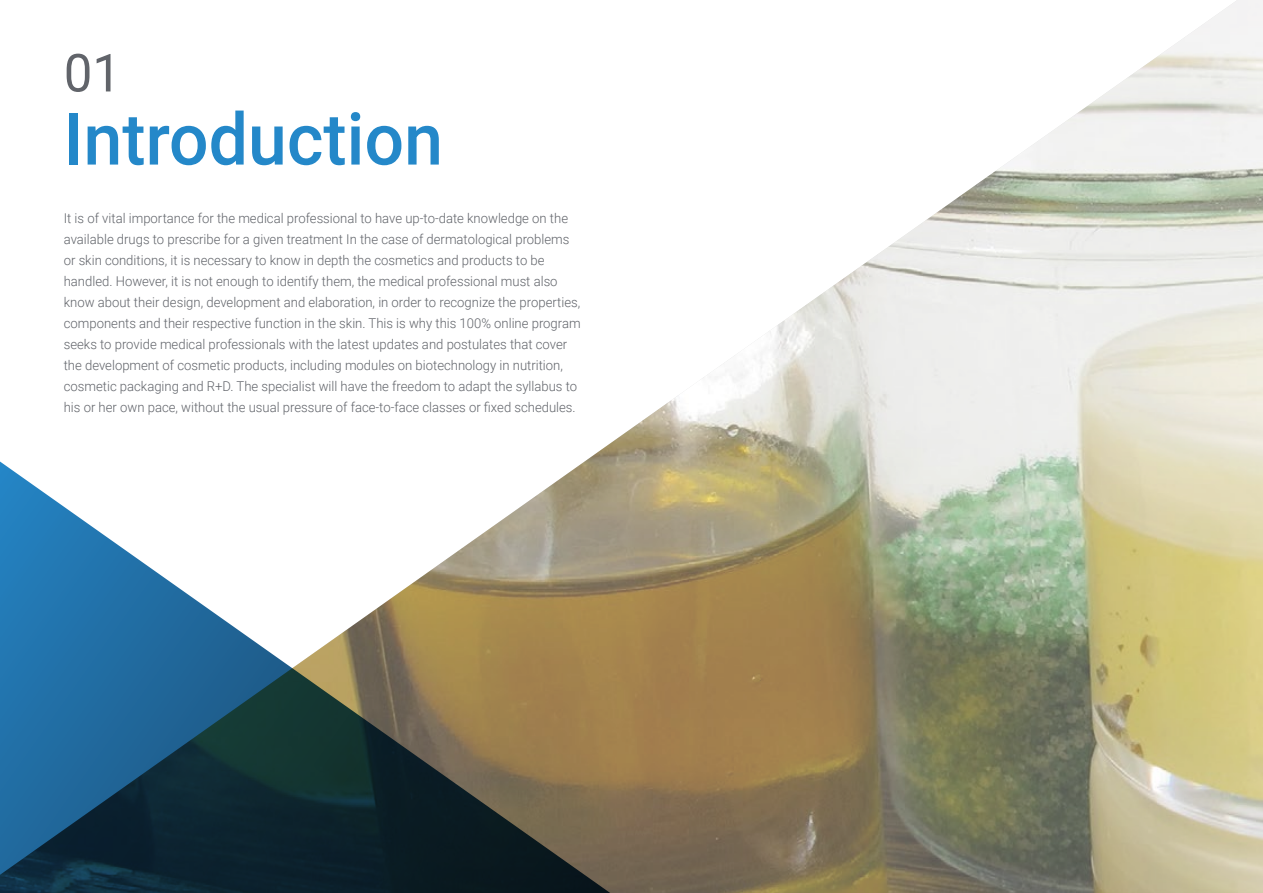
<style>
.page{position:relative;width:1263px;height:893px;background:#fff}
.page>*{position:absolute;margin:0;border:0;box-sizing:border-box;transform-origin:0 0}
.t1{font:500 72px "Roboto";color:#2488c9}
.t2{font:52.5px "Roboto";color:#61646a}
.t3{font:300 13.5px/21px "Roboto";color:#61646a}
</style>
<div class="page">
<img style="left:606px;top:0;width:657px;height:893px">
<svg style="left:0;top:446px;width:640px;height:447px"></svg>
<h2 class="t2" style="left:64px;top:36px;width:59px">01</h2>
<h1 class="t1" style="left:64px;top:89px;width:381px">Introduction</h1>
<p class="t3" style="left:64px;top:207px;width:518px">It is of vital importance for the medical professional to have up-to-date knowledge on the available drugs to prescribe for a given treatment In the case of dermatological problems or skin conditions, it is necessary to know in depth the cosmetics and products to be handled. However, it is not enough to identify them, the medical professional must also know about their design, development and elaboration, in order to recognize the properties, components and their respective function in the skin. This is why this 100% online program seeks to provide medical professionals with the latest updates and postulates that cover the development of cosmetic products, including modules on biotechnology in nutrition, cosmetic packaging and R+D. The specialist will have the freedom to adapt the syllabus to his or her own pace, without the usual pressure of face-to-face classes or fixed schedules.</p>
</div>
